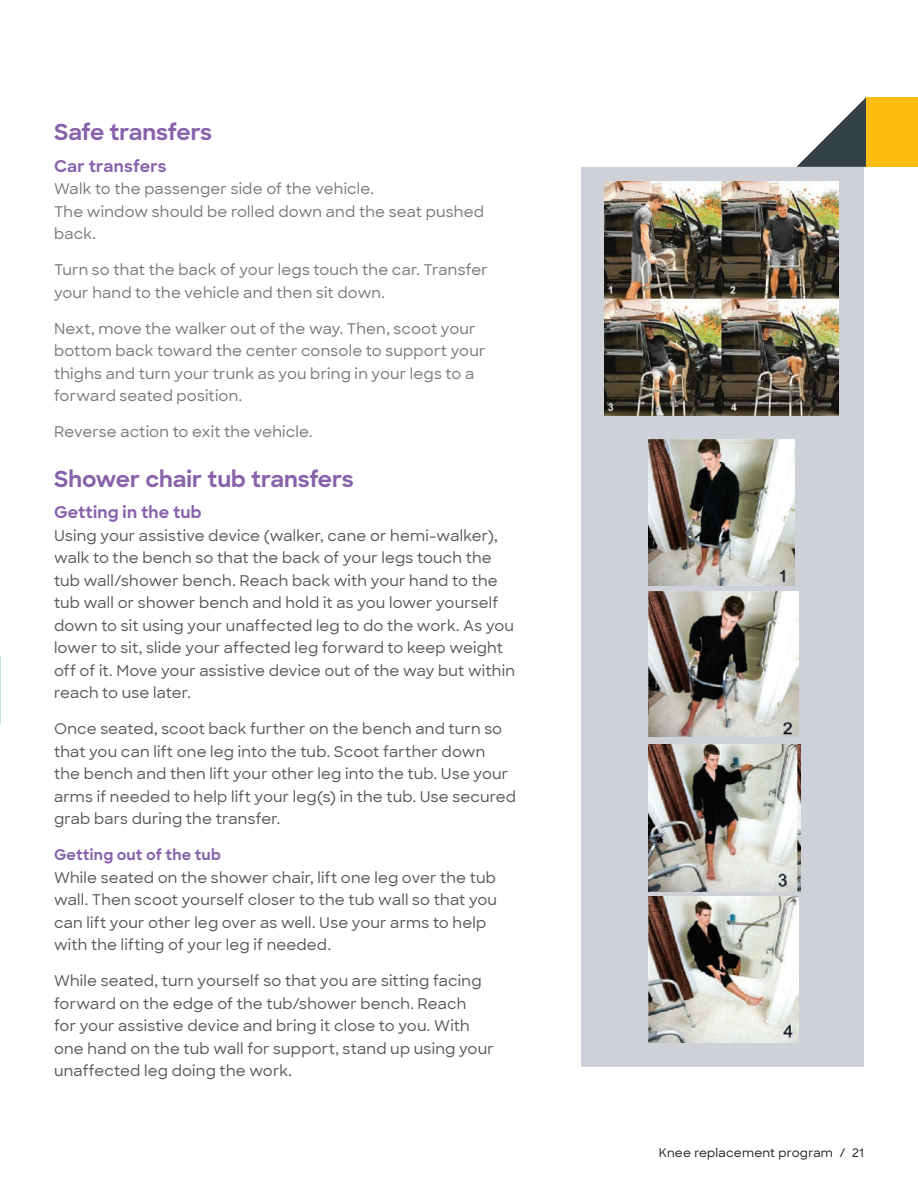
<style>
.page{position:relative;width:918px;height:1188px;background:#fff}
.page>*{position:absolute;margin:0;border:0;box-sizing:border-box;transform-origin:0 0}
.Body_subhead_10_15{font:700 22.5px "Sharp Sans";color:#8862aa}
.t1{font:700 16.5px "Sharp Sans";letter-spacing:.01em;color:#8862aa}
.t2{font:500 15px/22.5px "Sharp Sans";letter-spacing:.015em;color:#57585a}
.t3{font:500 15px/22.5px "Sharp Sans";letter-spacing:.01em;color:#77787b}
.t4{font:700 15px "Sharp Sans";letter-spacing:.015em;color:#8862aa}
.t5{font:500 12px "Sharp Sans";letter-spacing:.02em;color:#231f20}
</style>
<div class="page">
<div style="left:581px;top:167px;width:283px;height:899px;background:#ced1d7"></div>
<img style="left:648px;top:439px;width:147px;height:146px">
<img style="left:649px;top:591px;width:149px;height:146px">
<img style="left:648px;top:744px;width:152px;height:147px">
<img style="left:649px;top:897px;width:149px;height:146px">
<img style="left:604px;top:181px;width:234px;height:234px">
<svg style="left:796px;top:97px;width:70px;height:70px"></svg>
<div style="left:866px;top:97px;width:52px;height:70px;background:#fdbc12"></div>
<p class="Body_subhead_10_15" style="left:54px;top:115px;width:160px">Safe transfers</p>
<p class="t1" style="left:54px;top:154px;width:114px">Car transfers</p>
<p class="t3" style="left:54px;top:177px;width:320px">Walk to the passenger side of the vehicle.</p>
<p class="t3" style="left:54px;top:199px;width:431px">The window should be rolled down and the seat pushed back.</p>
<p class="t3" style="left:54px;top:258px;width:435px">Turn so that the back of your legs touch the car. Transfer your hand to the vehicle and then sit down.</p>
<p class="t3" style="left:54px;top:316px;width:433px">Next, move the walker out of the way. Then, scoot your bottom back toward the center console to support your thighs and turn your trunk as you bring in your legs to a forward seated position.</p>
<p class="t3" style="left:54px;top:420px;width:259px">Reverse action to exit the vehicle.</p>
<p class="Body_subhead_10_15" style="left:54px;top:462px;width:301px">Shower chair tub transfers</p>
<p class="t1" style="left:54px;top:500px;width:149px">Getting in the tub</p>
<p class="t2" style="left:54px;top:523px;width:463px">Using your assistive device (walker, cane or hemi-walker), walk to the bench so that the back of your legs touch the tub wall/shower bench. Reach back with your hand to the tub wall or shower bench and hold it as you lower yourself down to sit using your unaffected leg to do the work. As you lower to sit, slide your affected leg forward to keep weight off of it. Move your assistive device out of the way but within reach to use later.</p>
<p class="t2" style="left:54px;top:717px;width:464px">Once seated, scoot back further on the bench and turn so that you can lift one leg into the tub. Scoot farther down<br>the bench and then lift your other leg into the tub. Use your arms if needed to help lift your leg(s) in the tub. Use secured grab bars during the transfer.</p>
<p class="t4" style="left:54px;top:844px;width:168px">Getting out of the tub</p>
<p class="t2" style="left:54px;top:865px;width:445px">While seated on the shower chair, lift one leg over the tub wall. Then scoot yourself closer to the tub wall so that you can lift your other leg over as well. Use your arms to help with the lifting of your leg if needed.</p>
<p class="t2" style="left:54px;top:969px;width:441px">While seated, turn yourself so that you are sitting facing forward on the edge of the tub/shower bench. Reach<br>for your assistive device and bring it close to you. With one hand on the tub wall for support, stand up using your unaffected leg doing the work.</p>
<p class="t5" style="left:659px;top:1143px;width:207px">Knee replacement program / 21</p>
</div>
